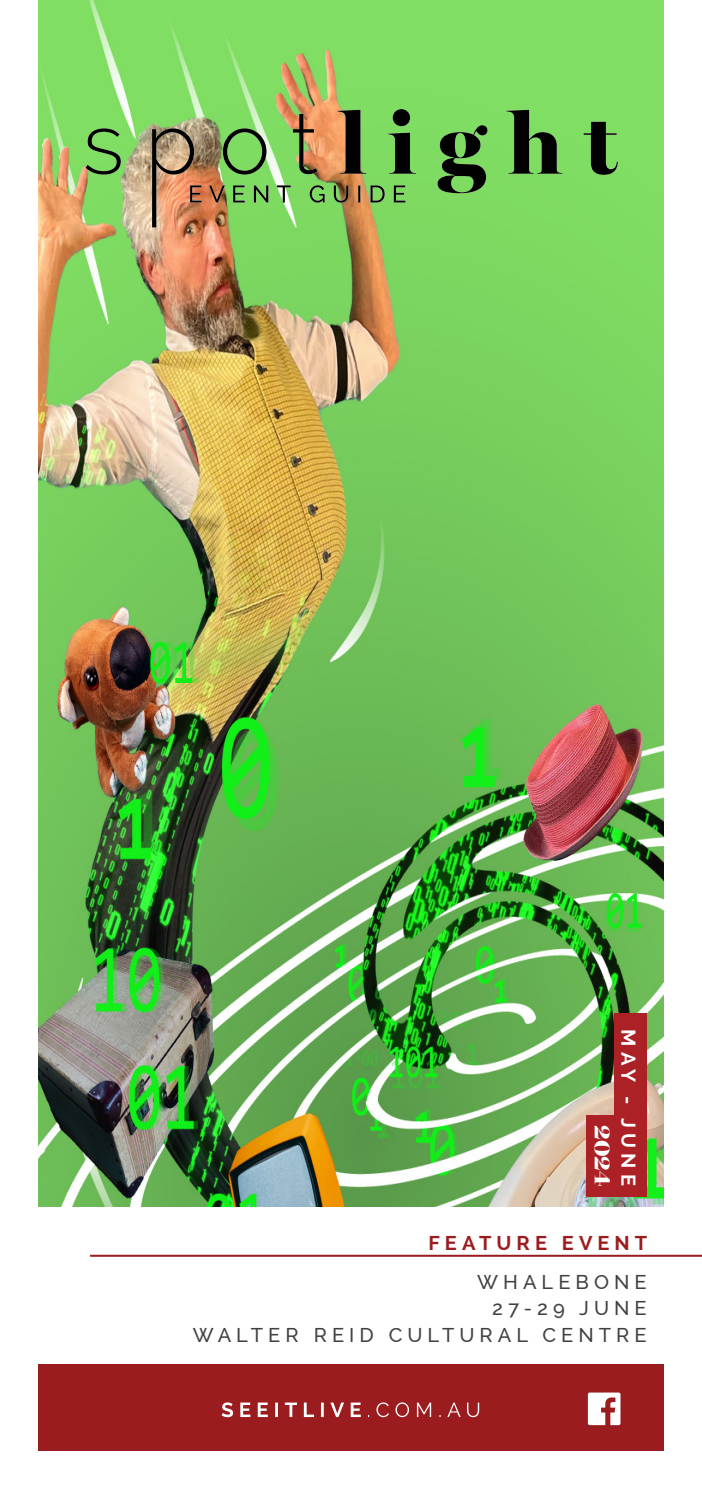
<style>
.page{position:relative;width:702px;height:1489px;background:#fff}
.page>*{position:absolute;margin:0;border:0;box-sizing:border-box;transform-origin:0 0}
.t1{font:900 24px "Miller Banner";color:#fff}
.t2{font:500 20px/26.5px "Raleway";letter-spacing:.25em;color:#414042;text-align:right}
.t3{font:700 20px "Raleway";letter-spacing:.25em;color:#9b1c1f}
.t4{font:700 20px "Raleway";letter-spacing:.25em;color:#fff}
</style>
<div class="page">
<img style="left:38px;top:0;width:625px;height:1206px">
<div style="left:38px;top:1363px;width:625px;height:87px;background:#9b1c1f"></div>
<svg style="left:222px;top:1402px;width:257px;height:14px"></svg>
<svg style="left:588px;top:1392px;width:32px;height:32px"></svg>
<hr style="left:90px;top:1254px;width:612px;height:2px;background:#9b1c1f">
<div style="left:614px;top:1012px;width:32px;height:184px;background:#ac2125"></div>
<svg style="left:86px;top:109px;width:531px;height:118px;fill:#7fda62"></svg>
<svg style="left:190px;top:185px;width:215px;height:18px"></svg>
<div style="left:586px;top:1114px;width:33px;height:82px;background:#ac2125"></div>
<p class="t1" style="left:617px;top:1124px;width:63px;rotate:90deg">2024</p>
<p class="t4" style="left:639px;top:1029px;width:158px;rotate:90deg">MAY - JUNE</p>
<p class="t3" style="left:428px;top:1231px;width:220px">FEATURE EVENT</p>
<p class="t2" style="left:193px;top:1268px;width:455px">WHALEBONE<br>27-29 JUNE<br>WALTER REID CULTURAL CENTRE</p>
</div>
